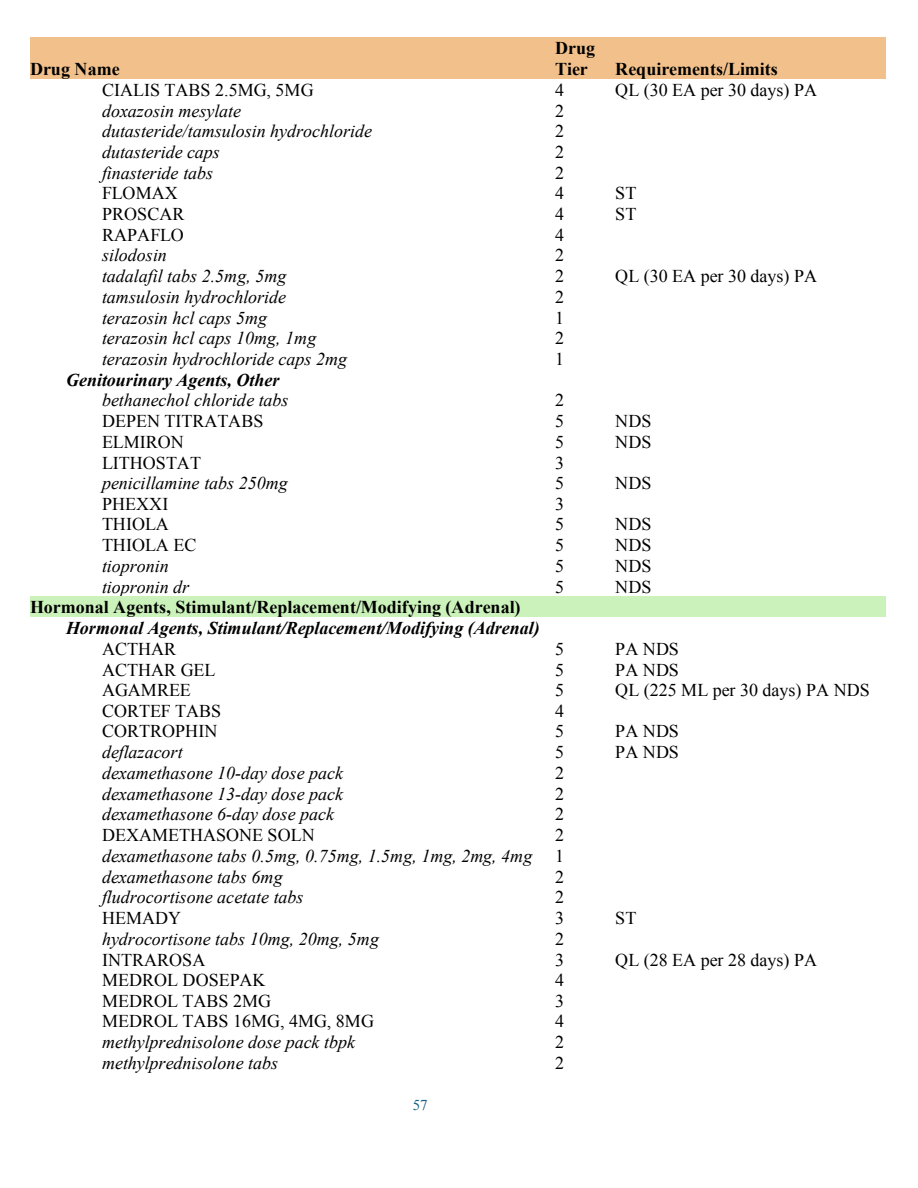
<style>
.page{position:relative;width:918px;height:1188px;background:#fff}
.page>*{position:absolute;margin:0;border:0;box-sizing:border-box;transform-origin:0 0}
.t1{font:italic 18px "Times New Roman";color:#000}
.t2{font:18px "Times New Roman";color:#000}
.t3{font:700 18px/20.7px "Times New Roman";color:#000}
.t4{font:italic 700 18px "Times New Roman";color:#000}
.t5{font:15px "Times New Roman";color:#156082}
</style>
<div class="page">
<div style="left:30px;top:38px;width:525px;height:41px;background:#f2c18b"></div>
<div style="left:555px;top:38px;width:60px;height:20px;background:#f2c18b"></div>
<div style="left:555px;top:58px;width:60px;height:21px;background:#f2c18b"></div>
<div style="left:615px;top:38px;width:270px;height:41px;background:#f2c18b"></div>
<div style="left:30px;top:596px;width:525px;height:21px;background:#cbf2ba"></div>
<div style="left:555px;top:596px;width:60px;height:21px;background:#cbf2ba"></div>
<div style="left:615px;top:596px;width:270px;height:21px;background:#cbf2ba"></div>
<p class="t3" style="left:30px;top:58px;width:91px">Drug Name</p>
<p class="t3" style="left:555px;top:38px;width:42px">Drug<br>Tier</p>
<p class="t3" style="left:615px;top:58px;width:164px">Requirements/Limits</p>
<p class="t2" style="left:102px;top:78px;width:213px">CIALIS TABS 2.5MG, 5MG</p>
<p class="t2" style="left:555px;top:78px;width:10px">4</p>
<p class="t2" style="left:615px;top:78px;width:203px">QL (30 EA per 30 days) PA</p>
<p class="t1" style="left:102px;top:98px;width:141px">doxazosin mesylate</p>
<p class="t2" style="left:555px;top:99px;width:10px">2</p>
<p class="t1" style="left:102px;top:119px;width:271px">dutasteride/tamsulosin hydrochloride</p>
<p class="t2" style="left:555px;top:119px;width:10px">2</p>
<p class="t1" style="left:102px;top:140px;width:119px">dutasteride caps</p>
<p class="t2" style="left:555px;top:140px;width:10px">2</p>
<p class="t1" style="left:102px;top:160px;width:113px">finasteride tabs</p>
<p class="t2" style="left:555px;top:160px;width:10px">2</p>
<p class="t2" style="left:102px;top:181px;width:77px">FLOMAX</p>
<p class="t2" style="left:555px;top:181px;width:10px">4</p>
<p class="t2" style="left:615px;top:181px;width:23px">ST</p>
<p class="t2" style="left:102px;top:202px;width:84px">PROSCAR</p>
<p class="t2" style="left:555px;top:202px;width:10px">4</p>
<p class="t2" style="left:615px;top:202px;width:23px">ST</p>
<p class="t2" style="left:102px;top:223px;width:83px">RAPAFLO</p>
<p class="t2" style="left:555px;top:223px;width:10px">4</p>
<p class="t1" style="left:102px;top:243px;width:66px">silodosin</p>
<p class="t2" style="left:555px;top:243px;width:10px">2</p>
<p class="t1" style="left:102px;top:264px;width:186px">tadalafil tabs 2.5mg, 5mg</p>
<p class="t2" style="left:555px;top:264px;width:10px">2</p>
<p class="t2" style="left:615px;top:264px;width:203px">QL (30 EA per 30 days) PA</p>
<p class="t1" style="left:102px;top:284px;width:186px">tamsulosin hydrochloride</p>
<p class="t2" style="left:555px;top:285px;width:10px">2</p>
<p class="t1" style="left:102px;top:305px;width:167px">terazosin hcl caps 5mg</p>
<p class="t2" style="left:555px;top:306px;width:10px">1</p>
<p class="t1" style="left:102px;top:326px;width:216px">terazosin hcl caps 10mg, 1mg</p>
<p class="t2" style="left:555px;top:326px;width:10px">2</p>
<p class="t1" style="left:102px;top:347px;width:247px">terazosin hydrochloride caps 2mg</p>
<p class="t2" style="left:555px;top:347px;width:10px">1</p>
<p class="t4" style="left:66px;top:367px;width:215px">Genitourinary Agents, Other</p>
<p class="t1" style="left:102px;top:388px;width:188px">bethanechol chloride tabs</p>
<p class="t2" style="left:555px;top:388px;width:10px">2</p>
<p class="t2" style="left:102px;top:409px;width:163px">DEPEN TITRATABS</p>
<p class="t2" style="left:555px;top:409px;width:10px">5</p>
<p class="t2" style="left:615px;top:409px;width:38px">NDS</p>
<p class="t2" style="left:102px;top:430px;width:83px">ELMIRON</p>
<p class="t2" style="left:555px;top:430px;width:10px">5</p>
<p class="t2" style="left:615px;top:430px;width:38px">NDS</p>
<p class="t2" style="left:102px;top:450px;width:101px">LITHOSTAT</p>
<p class="t2" style="left:555px;top:450px;width:10px">3</p>
<p class="t1" style="left:102px;top:471px;width:187px">penicillamine tabs 250mg</p>
<p class="t2" style="left:555px;top:471px;width:10px">5</p>
<p class="t2" style="left:615px;top:471px;width:38px">NDS</p>
<p class="t2" style="left:102px;top:492px;width:68px">PHEXXI</p>
<p class="t2" style="left:555px;top:492px;width:10px">3</p>
<p class="t2" style="left:102px;top:512px;width:68px">THIOLA</p>
<p class="t2" style="left:555px;top:512px;width:10px">5</p>
<p class="t2" style="left:615px;top:512px;width:38px">NDS</p>
<p class="t2" style="left:102px;top:533px;width:96px">THIOLA EC</p>
<p class="t2" style="left:555px;top:533px;width:10px">5</p>
<p class="t2" style="left:615px;top:533px;width:38px">NDS</p>
<p class="t1" style="left:102px;top:554px;width:68px">tiopronin</p>
<p class="t2" style="left:555px;top:554px;width:10px">5</p>
<p class="t2" style="left:615px;top:554px;width:38px">NDS</p>
<p class="t1" style="left:102px;top:574px;width:89px">tiopronin dr</p>
<p class="t2" style="left:555px;top:575px;width:10px">5</p>
<p class="t2" style="left:615px;top:575px;width:38px">NDS</p>
<p class="t3" style="left:30px;top:596px;width:492px">Hormonal Agents, Stimulant/Replacement/Modifying (Adrenal)</p>
<p class="t4" style="left:66px;top:615px;width:475px">Hormonal Agents, Stimulant/Replacement/Modifying (Adrenal)</p>
<p class="t2" style="left:102px;top:637px;width:76px">ACTHAR</p>
<p class="t2" style="left:555px;top:637px;width:10px">5</p>
<p class="t2" style="left:615px;top:637px;width:65px">PA NDS</p>
<p class="t2" style="left:102px;top:657px;width:115px">ACTHAR GEL</p>
<p class="t2" style="left:555px;top:657px;width:10px">5</p>
<p class="t2" style="left:615px;top:657px;width:65px">PA NDS</p>
<p class="t2" style="left:102px;top:678px;width:90px">AGAMREE</p>
<p class="t2" style="left:555px;top:678px;width:10px">5</p>
<p class="t2" style="left:615px;top:678px;width:256px">QL (225 ML per 30 days) PA NDS</p>
<p class="t2" style="left:102px;top:699px;width:121px">CORTEF TABS</p>
<p class="t2" style="left:555px;top:699px;width:10px">4</p>
<p class="t2" style="left:102px;top:719px;width:117px">CORTROPHIN</p>
<p class="t2" style="left:555px;top:719px;width:10px">5</p>
<p class="t2" style="left:615px;top:719px;width:65px">PA NDS</p>
<p class="t1" style="left:102px;top:740px;width:82px">deflazacort</p>
<p class="t2" style="left:555px;top:740px;width:10px">5</p>
<p class="t2" style="left:615px;top:740px;width:65px">PA NDS</p>
<p class="t1" style="left:102px;top:761px;width:243px">dexamethasone 10-day dose pack</p>
<p class="t2" style="left:555px;top:761px;width:10px">2</p>
<p class="t1" style="left:102px;top:781px;width:243px">dexamethasone 13-day dose pack</p>
<p class="t2" style="left:555px;top:782px;width:10px">2</p>
<p class="t1" style="left:102px;top:802px;width:234px">dexamethasone 6-day dose pack</p>
<p class="t2" style="left:555px;top:802px;width:10px">2</p>
<p class="t2" style="left:102px;top:823px;width:214px">DEXAMETHASONE SOLN</p>
<p class="t2" style="left:555px;top:823px;width:10px">2</p>
<p class="t1" style="left:102px;top:844px;width:432px">dexamethasone tabs 0.5mg, 0.75mg, 1.5mg, 1mg, 2mg, 4mg</p>
<p class="t2" style="left:555px;top:844px;width:10px">1</p>
<p class="t1" style="left:102px;top:864px;width:182px">dexamethasone tabs 6mg</p>
<p class="t2" style="left:555px;top:865px;width:10px">2</p>
<p class="t1" style="left:102px;top:885px;width:203px">fludrocortisone acetate tabs</p>
<p class="t2" style="left:555px;top:885px;width:10px">2</p>
<p class="t2" style="left:102px;top:906px;width:81px">HEMADY</p>
<p class="t2" style="left:555px;top:906px;width:10px">3</p>
<p class="t2" style="left:615px;top:906px;width:23px">ST</p>
<p class="t1" style="left:102px;top:926px;width:278px">hydrocortisone tabs 10mg, 20mg, 5mg</p>
<p class="t2" style="left:555px;top:926px;width:10px">2</p>
<p class="t2" style="left:102px;top:947px;width:105px">INTRAROSA</p>
<p class="t2" style="left:555px;top:947px;width:10px">3</p>
<p class="t2" style="left:615px;top:947px;width:203px">QL (28 EA per 28 days) PA</p>
<p class="t2" style="left:102px;top:968px;width:165px">MEDROL DOSEPAK</p>
<p class="t2" style="left:555px;top:968px;width:10px">4</p>
<p class="t2" style="left:102px;top:989px;width:171px">MEDROL TABS 2MG</p>
<p class="t2" style="left:555px;top:989px;width:10px">3</p>
<p class="t2" style="left:102px;top:1009px;width:273px">MEDROL TABS 16MG, 4MG, 8MG</p>
<p class="t2" style="left:555px;top:1009px;width:10px">4</p>
<p class="t1" style="left:102px;top:1030px;width:255px">methylprednisolone dose pack tbpk</p>
<p class="t2" style="left:555px;top:1030px;width:10px">2</p>
<p class="t1" style="left:102px;top:1051px;width:178px">methylprednisolone tabs</p>
<p class="t2" style="left:555px;top:1051px;width:10px">2</p>
<p class="t5" style="left:413px;top:1095px;width:16px">57</p>
</div>
